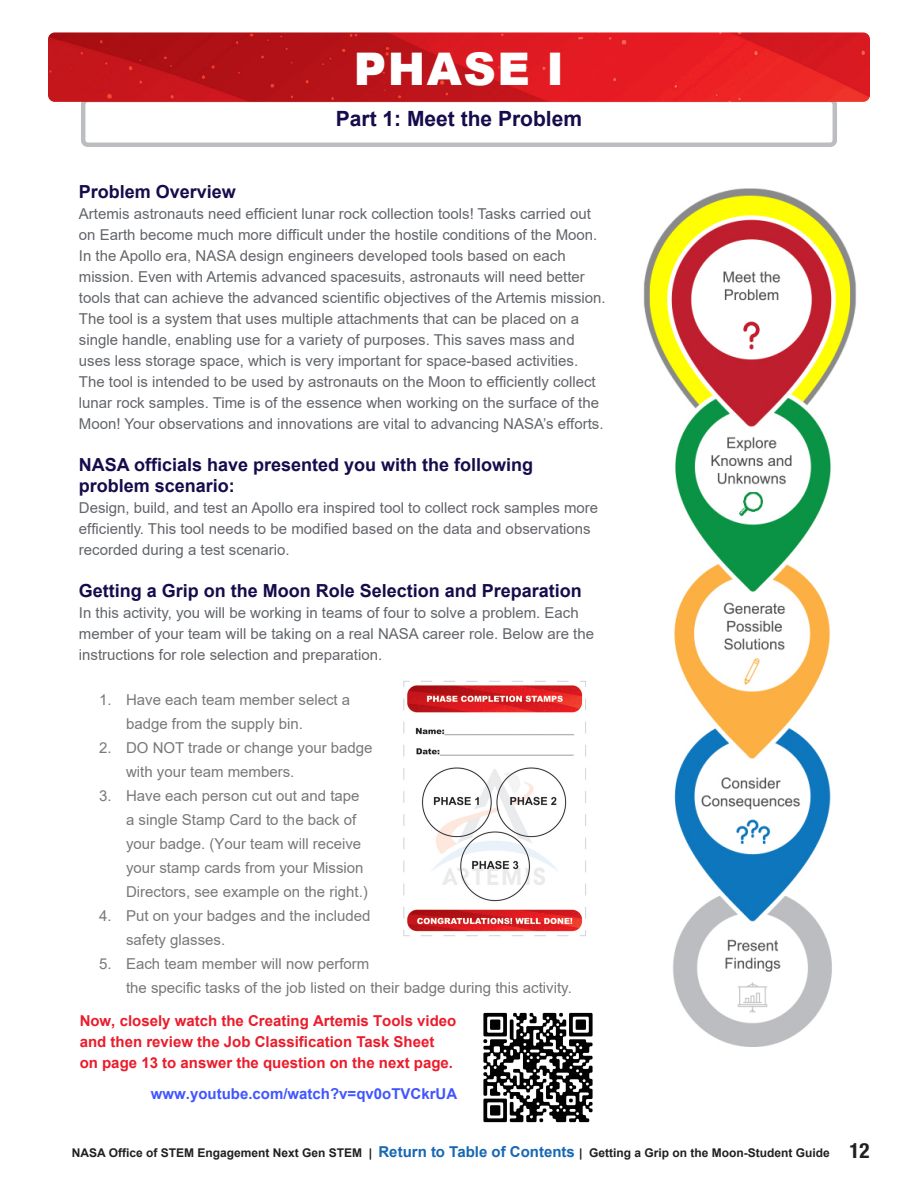
<style>
.page{position:relative;width:918px;height:1188px;background:#fff}
.page>*{position:absolute;margin:0;border:0;box-sizing:border-box;transform-origin:0 0}
.t1{font:900 45px "Arial";letter-spacing:.035em;color:#fff}
.t2{font:700 21px "Arial";color:#160c4b}
.t3{font:700 18px/21px "Arial";color:#160c4b}
.t4{font:15px/21px "Arial";color:#62656a}
.t5{font:15px/24px "Arial";color:#787877}
.t6{font:700 15px/21px "Arial";color:#eb1c2b}
.t7{font:700 15px "Arial";color:#4055ff}
.t8{font:700 12px "Arial";color:#231f20}
.s1{font-style:inherit}
.s2{font-size:15px;color:#1767b3}
.s3{font-family:"Helvetica Neue LT Std";font-stretch:condensed;font-size:21px}
</style>
<div class="page">
<div style="left:81px;top:98px;width:756px;height:49px;border:4px solid #bcbdc0;border-radius:4px"></div>
<img style="left:48px;top:32px;width:822px;height:70px">
<img style="left:403px;top:680px;width:183px;height:257px">
<img style="left:643px;top:188px;width:214px;height:858px">
<img style="left:483px;top:1012px;width:110px;height:111px">
<h1 class="t1" style="left:354px;top:36px;width:212px">PHASE I</h1>
<h2 class="t2" style="left:336px;top:104px;width:248px">Part 1: Meet the Problem</h2>
<p class="t3" style="left:79px;top:181px;width:159px">Problem Overview</p>
<p class="t4" style="left:79px;top:203px;width:528px">Artemis astronauts need efficient lunar rock collection tools! Tasks carried out on Earth become much more difficult under the hostile conditions of the Moon.<br>In the Apollo era, NASA design engineers developed tools based on each mission. Even with Artemis advanced spacesuits, astronauts will need better tools that can achieve the advanced scientific objectives of the Artemis mission.<br>The tool is a system that uses multiple attachments that can be placed on a single handle, enabling use for a variety of purposes. This saves mass and uses less storage space, which is very important for space-based activities.<br>The tool is intended to be used by astronauts on the Moon to efficiently collect lunar rock samples. Time is of the essence when working on the surface of the Moon! Your observations and innovations are vital to advancing NASA’s efforts.</p>
<p class="t3" style="left:79px;top:454px;width:456px">NASA officials have presented you with the following problem scenario:</p>
<p class="t4" style="left:79px;top:497px;width:521px">Design, build, and test an Apollo era inspired tool to collect rock samples more efficiently. This tool needs to be modified based on the data and observations recorded during a test scenario.</p>
<p class="t3" style="left:79px;top:580px;width:505px">Getting a Grip on the Moon Role Selection and Preparation</p>
<p class="t4" style="left:79px;top:602px;width:517px">In this activity, you will be working in teams of four to solve a problem. Each member of your team will be taking on a real NASA career role. Below are the instructions for role selection and preparation.</p>
<p class="t5" style="left:126px;top:687px;width:226px;text-indent:-27px"><span class="s1">1.</span> Have each team member select a badge from the supply bin.</p>
<p class="t5" style="left:126px;top:735px;width:248px;text-indent:-27px"><span class="s1">2.</span> DO NOT trade or change your badge with your team members.</p>
<p class="t5" style="left:126px;top:783px;width:243px;text-indent:-27px"><span class="s1">3.</span> Have each person cut out and tape a single Stamp Card to the back of your badge. (<span class="s1">Y</span>our team will receive your stamp cards from your Mission Directors, see example on the right.)</p>
<p class="t5" style="left:126px;top:903px;width:246px;text-indent:-27px"><span class="s1">4.</span> Put on your badges and the included safety glasses.</p>
<p class="t5" style="left:126px;top:951px;width:447px;text-indent:-27px"><span class="s1">5.</span> Each team member will now perform<br>the specific tasks of the job listed on their badge during this activity.</p>
<p class="t6" style="left:80px;top:1011px;width:378px">Now, closely watch the Creating Artemis Tools video and then review the Job Classification Task Sheet on page 13 to answer the question on the next page.</p>
<p class="t7" style="left:151px;top:1083px;width:308px">www.youtube.com/watch?v=qv0oTVCkrUA</p>
<p class="t8" style="left:72px;top:1145px;width:799px">NASA Office of STEM Engagement Next Gen STEM | <span class="s2">Return to Table of Contents</span> | Getting a Grip on the Moon-Student Guide <span class="s3">12</span></p>
</div>
